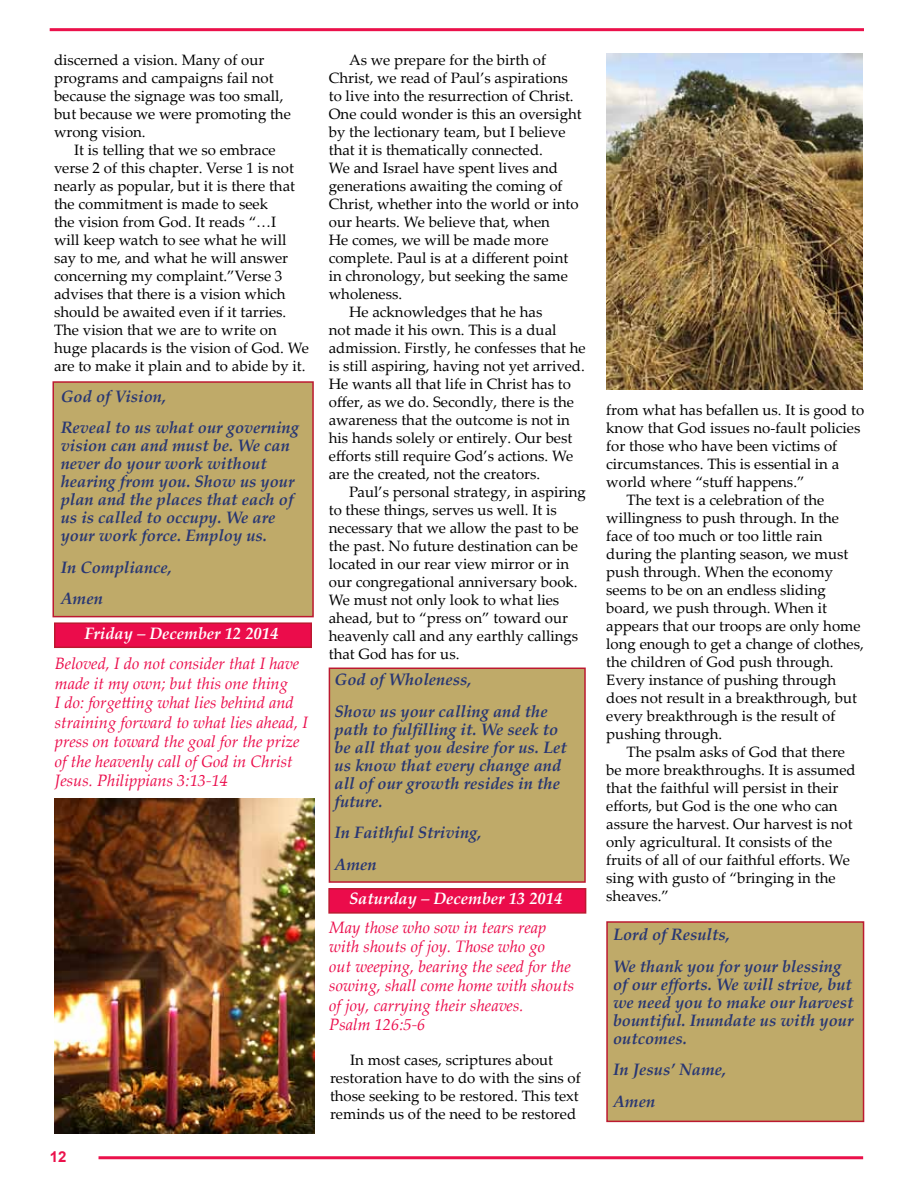
<style>
.page{position:relative;width:918px;height:1188px;background:#fff}
.page>*{position:absolute;margin:0;border:0;box-sizing:border-box;transform-origin:0 0}
.t1{font:italic 700 16.5px/18px "Palatino Linotype";color:#293773}
.t2{font:italic 16.5px/19.5px "Palatino Linotype";color:#eb0c4b}
.t3{font:italic 700 16.5px "Palatino Linotype";color:#fff}
.t4{font:15px/18px "Palatino Linotype";color:#000}
.t5{font:700 15px "Arial";color:#eb114b}
</style>
<div class="page">
<hr style="left:99px;top:1156px;width:764px;height:3px;background:#eb114b">
<hr style="left:50px;top:28px;width:814px;height:3px;background:#eb114b">
<div style="left:606px;top:921px;width:258px;height:201px;background:#bfaa69;border:2px solid #bc1930"></div>
<div style="left:328px;top:888px;width:258px;height:26px;background:#eb0c4b;border:2px solid #bc1930"></div>
<div style="left:329px;top:668px;width:257px;height:215px;background:#bfaa69;border:2px solid #bc1930"></div>
<div style="left:52px;top:381px;width:262px;height:236px;background:#bfaa69;border:2px solid #bc1930"></div>
<div style="left:54px;top:622px;width:258px;height:26px;background:#eb0c4b;border:2px solid #bc1930"></div>
<img style="left:55px;top:798px;width:260px;height:336px">
<img style="left:606px;top:54px;width:257px;height:335px">
<p class="t4" style="left:54px;top:50px;width:238px">discerned a vision. Many of our programs and campaigns fail not because the signage was too small, but because we were promoting the wrong vision.</p>
<p class="t4" style="left:54px;top:140px;width:256px;text-indent:20px">It is telling that we so embrace verse 2 of this chapter. Verse 1 is not nearly as popular, but it is there that the commitment is made to seek<br>the vision from God. It reads “…I<br>will keep watch to see what he will say to me, and what he will answer concerning my complaint.”Verse 3 advises that there is a vision which should be awaited even if it tarries.<br>The vision that we are to write on huge placards is the vision of God. We are to make it plain and to abide by it.</p>
<p class="t1" style="left:61px;top:380px;width:240px;line-height:31.5px">God of Vision,<br>Reveal to us what our governing</p>
<p class="t1" style="left:61px;top:436px;width:235px">vision can and must be. We can never do your work without hearing from you. Show us your plan and the places that each of us is called to occupy. We are your work force. Employ us.</p>
<p class="t1" style="left:61px;top:551px;width:113px;line-height:31.5px">In Compliance,<br>Amen</p>
<p class="t3" style="left:84px;top:622px;width:196px">Friday – December 12 2014</p>
<p class="t2" style="left:55px;top:653px;width:254px">Beloved, I do not consider that I have made it my own; but this one thing<br>I do: forgetting what lies behind and straining forward to what lies ahead, I press on toward the goal for the prize of the heavenly call of God in Christ Jesus. Philippians 3:13-14</p>
<p class="t5" style="left:50px;top:1146px;width:18px">12</p>
<p class="t4" style="left:349px;top:50px;width:199px">As we prepare for the birth of</p>
<p class="t4" style="left:329px;top:68px;width:241px">Christ, we read of Paul’s aspirations</p>
<p class="t4" style="left:329px;top:86px;width:246px">to live into the resurrection of Christ.</p>
<p class="t4" style="left:329px;top:104px;width:254px">One could wonder is this an oversight</p>
<p class="t4" style="left:329px;top:122px;width:238px">by the lectionary team, but I believe</p>
<p class="t4" style="left:329px;top:140px;width:216px">that it is thematically connected.</p>
<p class="t4" style="left:329px;top:158px;width:231px">We and Israel have spent lives and</p>
<p class="t4" style="left:329px;top:176px;width:235px">generations awaiting the coming of</p>
<p class="t4" style="left:329px;top:194px;width:251px">Christ, whether into the world or into</p>
<p class="t4" style="left:329px;top:212px;width:223px">our hearts. We believe that, when</p>
<p class="t4" style="left:329px;top:230px;width:221px">He comes, we will be made more</p>
<p class="t4" style="left:329px;top:248px;width:241px">complete. Paul is at a different point</p>
<p class="t4" style="left:329px;top:266px;width:241px">in chronology, but seeking the same</p>
<p class="t4" style="left:329px;top:284px;width:75px">wholeness.</p>
<p class="t4" style="left:349px;top:302px;width:195px">He acknowledges that he has</p>
<p class="t4" style="left:329px;top:320px;width:229px">not made it his own. This is a dual</p>
<p class="t4" style="left:329px;top:338px;width:258px">admission. Firstly, he confesses that he</p>
<p class="t4" style="left:329px;top:356px;width:258px">is still aspiring, having not yet arrived.</p>
<p class="t4" style="left:329px;top:374px;width:244px">He wants all that life in Christ has to</p>
<p class="t4" style="left:329px;top:392px;width:247px">offer, as we do. Secondly, there is the</p>
<p class="t4" style="left:329px;top:410px;width:243px">awareness that the outcome is not in</p>
<p class="t4" style="left:329px;top:428px;width:245px">his hands solely or entirely. Our best</p>
<p class="t4" style="left:329px;top:446px;width:246px">efforts still require God’s actions. We</p>
<p class="t4" style="left:329px;top:464px;width:213px">are the created, not the creators.</p>
<p class="t4" style="left:349px;top:482px;width:238px">Paul’s personal strategy, in aspiring</p>
<p class="t4" style="left:329px;top:500px;width:230px">to these things, serves us well. It is</p>
<p class="t4" style="left:329px;top:518px;width:252px">necessary that we allow the past to be</p>
<p class="t4" style="left:329px;top:536px;width:251px">the past. No future destination can be</p>
<p class="t4" style="left:329px;top:554px;width:242px">located in our rear view mirror or in</p>
<p class="t4" style="left:329px;top:572px;width:250px">our congregational anniversary book.</p>
<p class="t4" style="left:329px;top:590px;width:232px">We must not only look to what lies</p>
<p class="t4" style="left:329px;top:608px;width:241px">ahead, but to “press on” toward our</p>
<p class="t4" style="left:329px;top:626px;width:251px">heavenly call and any earthly callings</p>
<p class="t4" style="left:329px;top:644px;width:132px">that God has for us.</p>
<p class="t1" style="left:335px;top:663px;width:215px;line-height:31.5px">God of Wholeness,<br>Show us your calling and the</p>
<p class="t1" style="left:335px;top:720px;width:234px">path to fulfilling it. We seek to be all that you desire for us. Let us know that every change and all of our growth resides in the future.</p>
<p class="t1" style="left:335px;top:816px;width:149px;line-height:31.5px">In Faithful Striving,<br>Amen</p>
<p class="t3" style="left:349px;top:887px;width:215px">Saturday – December 13 2014</p>
<p class="t2" style="left:329px;top:916px;width:247px">May those who sow in tears reap with shouts of joy. Those who go<br>out weeping, bearing the seed for the sowing, shall come home with shouts of joy, carrying their sheaves.<br>Psalm 126:5-6</p>
<p class="t4" style="left:330px;top:1050px;width:252px;text-align:center">In most cases, scriptures about restoration have to do with the sins of those seeking to be restored. This text reminds us of the need to be restored</p>
<p class="t4" style="left:606px;top:400px;width:259px">from what has befallen us. It is good to</p>
<p class="t4" style="left:606px;top:418px;width:256px">know that God issues no-fault policies</p>
<p class="t4" style="left:606px;top:436px;width:232px">for those who have been victims of</p>
<p class="t4" style="left:606px;top:454px;width:234px">circumstances. This is essential in a</p>
<p class="t4" style="left:606px;top:472px;width:200px">world where “stuff happens.”</p>
<p class="t4" style="left:627px;top:490px;width:199px">The text is a celebration of the</p>
<p class="t4" style="left:606px;top:508px;width:234px">willingness to push through. In the</p>
<p class="t4" style="left:606px;top:526px;width:218px">face of too much or too little rain</p>
<p class="t4" style="left:606px;top:544px;width:244px">during the planting season, we must</p>
<p class="t4" style="left:606px;top:562px;width:228px">push through. When the economy</p>
<p class="t4" style="left:606px;top:580px;width:221px">seems to be on an endless sliding</p>
<p class="t4" style="left:606px;top:598px;width:222px">board, we push through. When it</p>
<p class="t4" style="left:606px;top:616px;width:256px">appears that our troops are only home</p>
<p class="t4" style="left:606px;top:634px;width:259px">long enough to get a change of clothes,</p>
<p class="t4" style="left:606px;top:652px;width:229px">the children of God push through.</p>
<p class="t4" style="left:606px;top:670px;width:231px">Every instance of pushing through</p>
<p class="t4" style="left:606px;top:688px;width:252px">does not result in a breakthrough, but</p>
<p class="t4" style="left:606px;top:706px;width:231px">every breakthrough is the result of</p>
<p class="t4" style="left:606px;top:724px;width:117px">pushing through.</p>
<p class="t4" style="left:627px;top:742px;width:220px">The psalm asks of God that there</p>
<p class="t4" style="left:606px;top:760px;width:251px">be more breakthroughs. It is assumed</p>
<p class="t4" style="left:606px;top:778px;width:234px">that the faithful will persist in their</p>
<p class="t4" style="left:606px;top:796px;width:233px">efforts, but God is the one who can</p>
<p class="t4" style="left:606px;top:814px;width:248px">assure the harvest. Our harvest is not</p>
<p class="t4" style="left:606px;top:832px;width:227px">only agricultural. It consists of the</p>
<p class="t4" style="left:606px;top:850px;width:245px">fruits of all of our faithful efforts. We</p>
<p class="t4" style="left:606px;top:868px;width:231px">sing with gusto of “bringing in the</p>
<p class="t4" style="left:606px;top:886px;width:64px">sheaves.”</p>
<p class="t1" style="left:613px;top:918px;width:230px;line-height:31.5px">Lord of Results,<br>We thank you for your blessing</p>
<p class="t1" style="left:613px;top:975px;width:242px;text-align:justify">of our efforts. We will strive, but we need you to make our harvest bountiful. Inundate us with your outcomes.</p>
<p class="t1" style="left:613px;top:1053px;width:115px;line-height:31.5px">In Jesus’ Name,<br>Amen</p>
</div>
